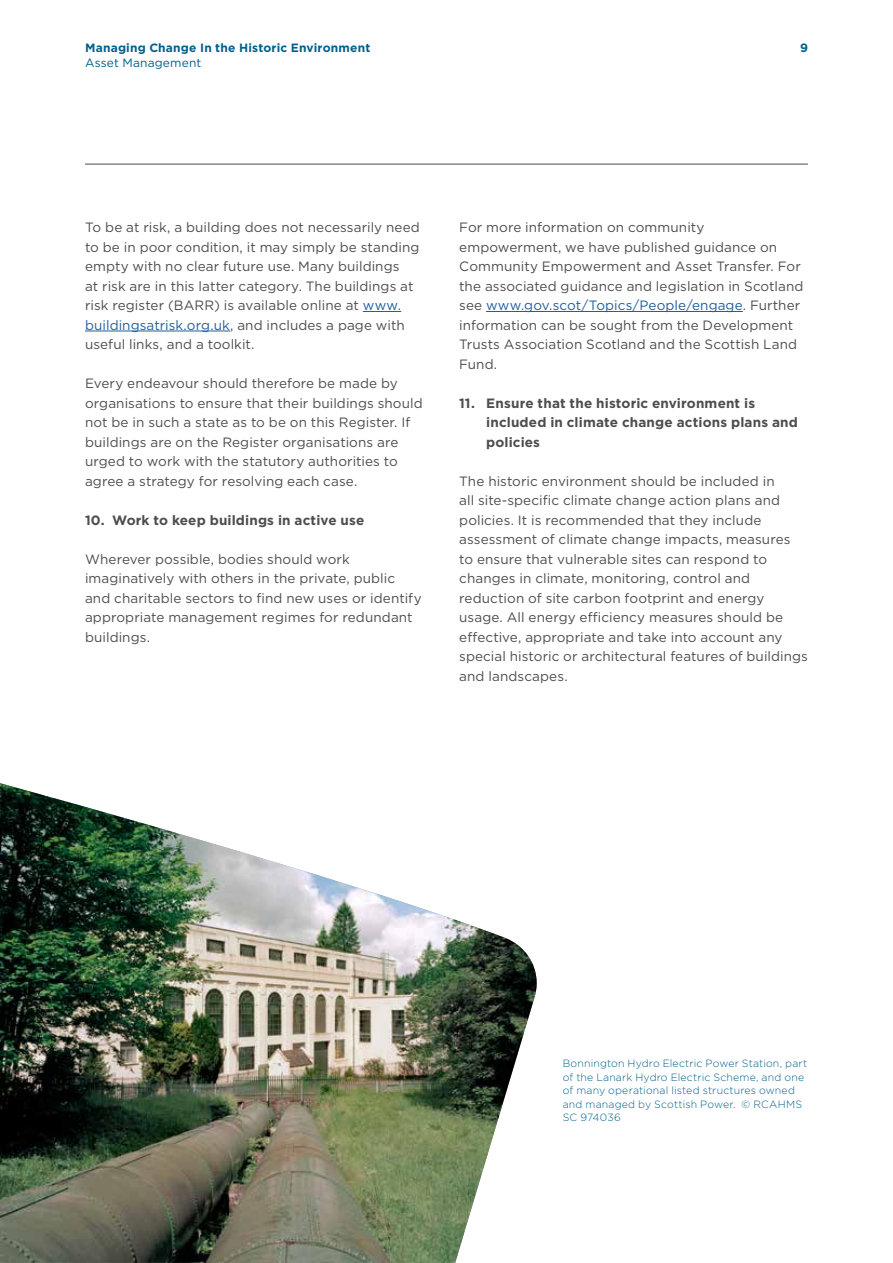
<style>
.page{position:relative;width:893px;height:1263px;background:#fff}
.page>*{position:absolute;margin:0;border:0;box-sizing:border-box;transform-origin:0 0}
.t1{font:13.5px/19.5px "Gotham";letter-spacing:.005em;color:#4d4d4f}
.t2{font:700 13.5px/19.5px "Gotham";letter-spacing:.01em;color:#4d4d4f}
.t3{font:700 12px "Gotham";letter-spacing:.015em;color:#00608c}
.t4{font:12px "Gotham";letter-spacing:.015em;color:#00608c}
.t5{font:300 10.5px/13.5px "Gotham";letter-spacing:.015em;color:#00608c}
.s1{color:#215e9e}
</style>
<div class="page">
<hr style="left:85px;top:164px;width:723px;height:1px;background:#4d4d4f">
<hr style="left:363px;top:311px;width:38px;height:1px;background:#215e9e">
<hr style="left:85px;top:331px;width:145px;height:1px;background:#215e9e">
<hr style="left:486px;top:311px;width:257px;height:1px;background:#215e9e">
<img style="left:0;top:783px;width:537px;height:480px">
<p class="t3" style="left:85px;top:40px;width:287px">Managing Change In the Historic Environment</p>
<p class="t3" style="left:800px;top:40px;width:9px">9</p>
<p class="t4" style="left:85px;top:55px;width:118px">Asset Management</p>
<p class="t1" style="left:85px;top:217px;width:336px">To be at risk, a building does not necessarily need to be in poor condition, it may simply be standing empty with no clear future use. Many buildings<br>at risk are in this latter category. The buildings at risk register (BARR) is available online at <span class="s1">www. buildingsatrisk.org.uk</span>, and includes a page with useful links, and a toolkit.</p>
<p class="t1" style="left:85px;top:373px;width:339px">Every endeavour should therefore be made by organisations to ensure that their buildings should not be in such a state as to be on this Register. If buildings are on the Register organisations are urged to work with the statutory authorities to agree a strategy for resolving each case.</p>
<h5 class="t2" style="left:85px;top:510px;width:281px">10. Work to keep buildings in active use</h5>
<p class="t1" style="left:85px;top:549px;width:338px">Wherever possible, bodies should work imaginatively with others in the private, public and charitable sectors to find new uses or identify appropriate management regimes for redundant buildings.</p>
<p class="t1" style="left:459px;top:217px;width:346px">For more information on community empowerment, we have published guidance on Community Empowerment and Asset Transfer. For the associated guidance and legislation in Scotland see <span class="s1">www.gov.scot/Topics/People/engage</span>. Further information can be sought from the Development Trusts Association Scotland and the Scottish Land Fund.</p>
<p class="t2" style="left:486px;top:393px;width:313px;text-indent:-27px">11. Ensure that the historic environment is included in climate change actions plans and policies</p>
<p class="t1" style="left:459px;top:471px;width:350px">The historic environment should be included in<br>all site-specific climate change action plans and policies. It is recommended that they include assessment of climate change impacts, measures<br>to ensure that vulnerable sites can respond to changes in climate, monitoring, control and reduction of site carbon footprint and energy usage. All energy efficiency measures should be effective, appropriate and take into account any special historic or architectural features of buildings and landscapes.</p>
<p class="t5" style="left:563px;top:1056px;width:246px">Bonnington Hydro Electric Power Station, part of the Lanark Hydro Electric Scheme, and one of many operational listed structures owned and managed by Scottish Power. © RCAHMS SC 974036</p>
</div>
